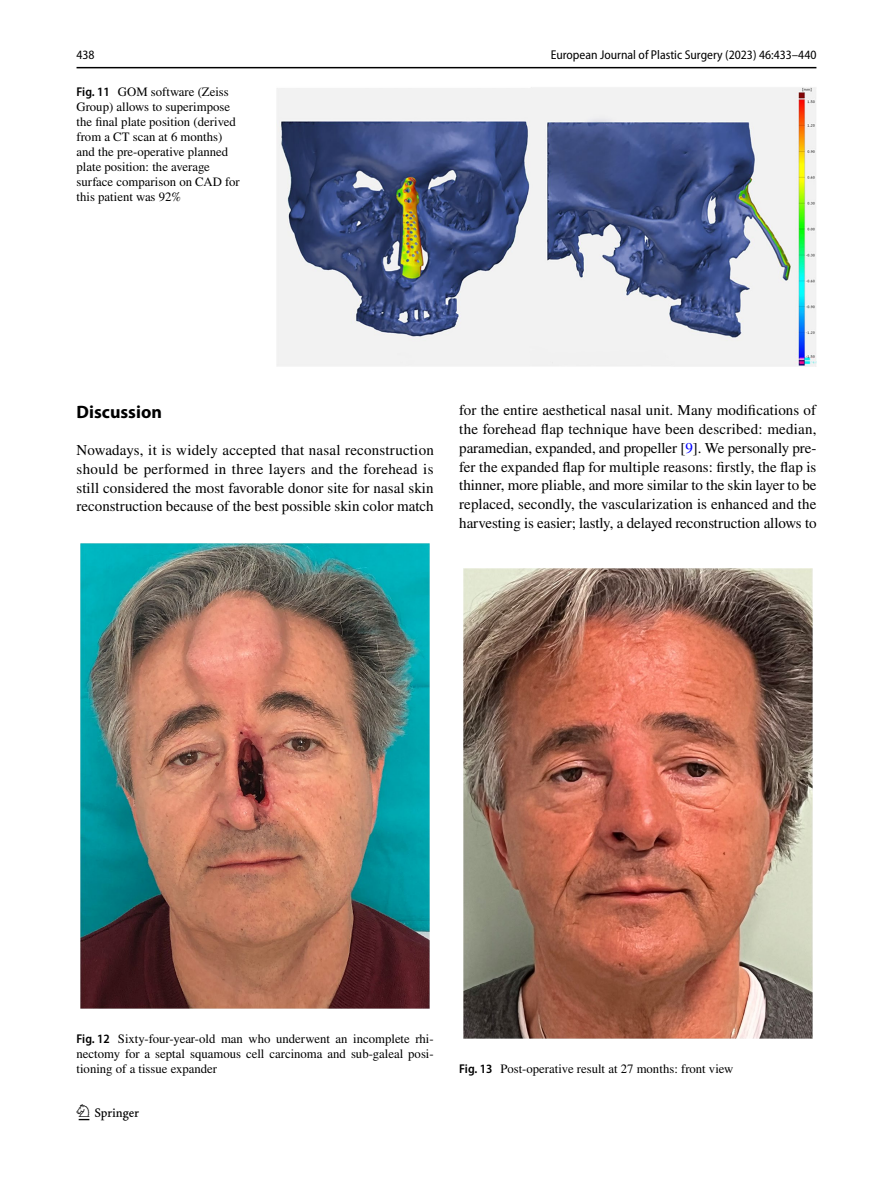
<style>
.page{position:relative;width:893px;height:1187px;background:#fff}
.page>*{position:absolute;margin:0;border:0;box-sizing:border-box;transform-origin:0 0}
.t1{font:22.5px "Springnew Regular 2";color:#000}
.t2{font:700 18px "Myriad Pro";color:#000}
.t3{font:15px/18.8px "STIX";letter-spacing:-.005em;color:#000;text-align:justify}
.t4{font:12.75px/15px "STIX";color:#000}
.t5{font:semi-condensed 12.75px "Myriad Pro";color:#000}
.s1{font-family:"Myriad Pro";font-weight:600;font-stretch:semi-condensed}
.s2{color:#00f}
</style>
<div class="page">
<hr style="left:77px;top:67px;width:739px;height:1px;background:#000">
<img style="left:276px;top:87px;width:540px;height:279px">
<img style="left:81px;top:543px;width:348px;height:465px">
<img style="left:464px;top:568px;width:348px;height:469px">
<p class="t5" style="left:77px;top:48px;width:20px">438</p>
<p class="t5" style="left:551px;top:48px;width:267px">European Journal of Plastic Surgery (2023) 46:433–440</p>
<p class="t4" style="left:77px;top:85px;width:165px"><span class="s1">Fig. 11</span> GOM software (Zeiss<br>Group) allows to superimpose the final plate position (derived from a CT scan at 6 months) and the pre-operative planned plate position: the average surface comparison on CAD for this patient was 92%</p>
<p class="t2" style="left:77px;top:400px;width:87px">Discussion</p>
<p class="t3" style="left:77px;top:441px;width:359px">Nowadays, it is widely accepted that nasal reconstruction should be performed in three layers and the forehead is still considered the most favorable donor site for nasal skin reconstruction because of the best possible skin color match</p>
<p class="t3" style="left:459px;top:402px;width:359px">for the entire aesthetical nasal unit. Many modifications of the forehead flap technique have been described: median, paramedian, expanded, and propeller [<span class="s2">9</span>]. We personally pre&shy;fer the expanded flap for multiple reasons: firstly, the flap is thinner, more pliable, and more similar to the skin layer to be replaced, secondly, the vascularization is enhanced and the harvesting is easier; lastly, a delayed reconstruction allows to</p>
<p class="t4" style="left:77px;top:1032px;width:359px;text-align:justify"><span class="s1">Fig. 12</span> Sixty-four-year-old man who underwent an incomplete rhi&shy;nectomy for a septal squamous cell carcinoma and sub-galeal posi&shy;tioning of a tissue expander</p>
<h1 class="t1" style="left:79px;top:1104px;width:62px">1 3</h1>
<p class="t4" style="left:459px;top:1062px;width:276px"><span class="s1">Fig. 13</span> Post-operative result at 27 months: front view</p>
</div>
